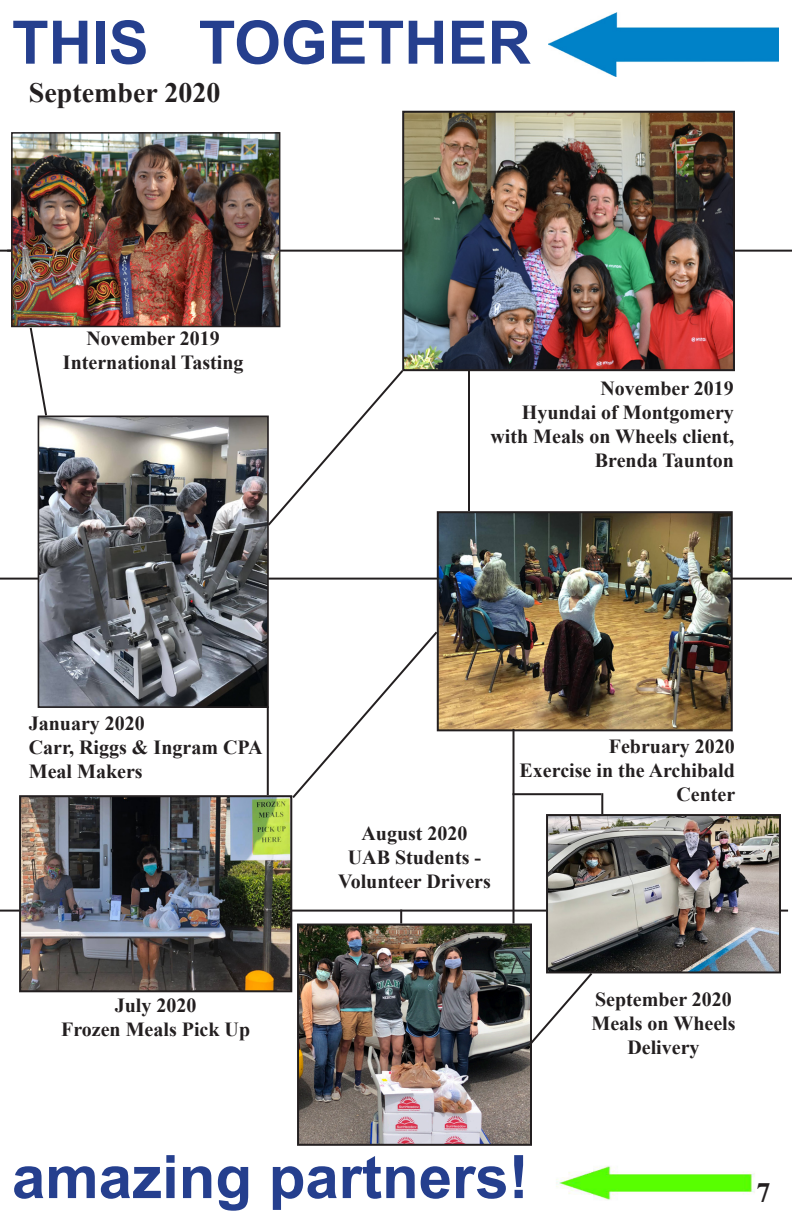
<style>
.page{position:relative;width:792px;height:1224px;background:#fff}
.page>*{position:absolute;margin:0;border:0;box-sizing:border-box;transform-origin:0 0}
.t1{font:700 60px "Arial";color:#253f8e}
.t2{font:700 28px "Times New Roman";color:#231f20}
.t3{font:700 20px/24px "Times New Roman";color:#231f20;text-align:center}
</style>
<div class="page">
<hr style="left:0;top:578px;width:792px;height:2px;background:#231f20">
<svg style="left:0;top:250px;width:7px;height:2px"></svg>
<hr style="left:0;top:910px;width:788px;height:2px;background:#231f20">
<hr style="left:468px;top:370px;width:2px;height:141px;background:#231f20">
<hr style="left:7px;top:250px;width:785px;height:2px;background:#231f20">
<img style="left:556px;top:1166px;width:199px;height:34px">
<img style="left:14px;top:135px;width:263px;height:189px">
<div style="left:11px;top:132px;width:269px;height:195px;border:2px solid #231f20"></div>
<img style="left:405px;top:114px;width:327px;height:254px">
<div style="left:402px;top:111px;width:333px;height:260px;border:2px solid #231f20"></div>
<img style="left:41px;top:419px;width:225px;height:286px">
<div style="left:38px;top:416px;width:231px;height:292px;border:2px solid #231f20"></div>
<svg style="left:28px;top:326px;width:20px;height:92px"></svg>
<img style="left:440px;top:514px;width:290px;height:214px">
<div style="left:437px;top:511px;width:296px;height:220px;border:2px solid #231f20"></div>
<svg style="left:266px;top:368px;width:139px;height:160px"></svg>
<img style="left:549px;top:12px;width:229px;height:65px">
<img style="left:22px;top:798px;width:267px;height:191px">
<div style="left:19px;top:795px;width:273px;height:197px;border:2px solid #231f20"></div>
<img style="left:300px;top:927px;width:229px;height:216px">
<div style="left:297px;top:924px;width:235px;height:222px;border:2px solid #231f20"></div>
<img style="left:549px;top:817px;width:229px;height:153px">
<div style="left:546px;top:814px;width:235px;height:159px;border:2px solid #231f20"></div>
<hr style="left:513px;top:729px;width:2px;height:195px;background:#231f20">
<hr style="left:267px;top:706px;width:2px;height:89px;background:#231f20">
<svg style="left:400px;top:911px;width:2px;height:13px"></svg>
<svg style="left:527px;top:971px;width:67px;height:76px"></svg>
<svg style="left:290px;top:629px;width:149px;height:171px"></svg>
<hr style="left:513px;top:793px;width:88px;height:2px;background:#231f20">
<hr style="left:601px;top:793px;width:2px;height:21px;background:#231f20">
<p class="t1" style="left:12px;top:0;width:520px">THIS TOGETHER</p>
<p class="t2" style="left:29px;top:73px;width:193px">September 2020</p>
<p class="t3" style="left:63px;top:325px;width:182px">November 2019<br>International Tasting</p>
<p class="t3" style="left:600px;top:376px;width:135px">November 2019</p>
<p class="t3" style="left:522px;top:400px;width:214px">Hyundai of Montgomery</p>
<p class="t3" style="left:490px;top:424px;width:245px">with Meals on Wheels client,</p>
<p class="t3" style="left:595px;top:448px;width:141px">Brenda Taunton</p>
<p class="t3" style="left:29px;top:711px;width:118px">January 2020</p>
<p class="t3" style="left:29px;top:735px;width:235px;text-align:left">Carr, Riggs &amp; Ingram CPA<br>Meal Makers</p>
<p class="t3" style="left:609px;top:733px;width:128px">February 2020</p>
<p class="t3" style="left:520px;top:757px;width:217px;text-align:right">Exercise in the Archibald<br>Center</p>
<p class="t3" style="left:361px;top:820px;width:108px">August 2020</p>
<p class="t3" style="left:338px;top:844px;width:154px">UAB Students -<br>Volunteer Drivers</p>
<p class="t3" style="left:115px;top:993px;width:83px">July 2020</p>
<p class="t3" style="left:61px;top:1017px;width:191px">Frozen Meals Pick Up</p>
<p class="t1" style="left:12px;top:1135px;width:518px">amazing partners!</p>
<p class="t3" style="left:595px;top:987px;width:138px">September 2020</p>
<p class="t3" style="left:591px;top:1011px;width:146px">Meals on Wheels<br>Delivery</p>
<p class="t2" style="left:757px;top:1173px;width:15px">7</p>
</div>
